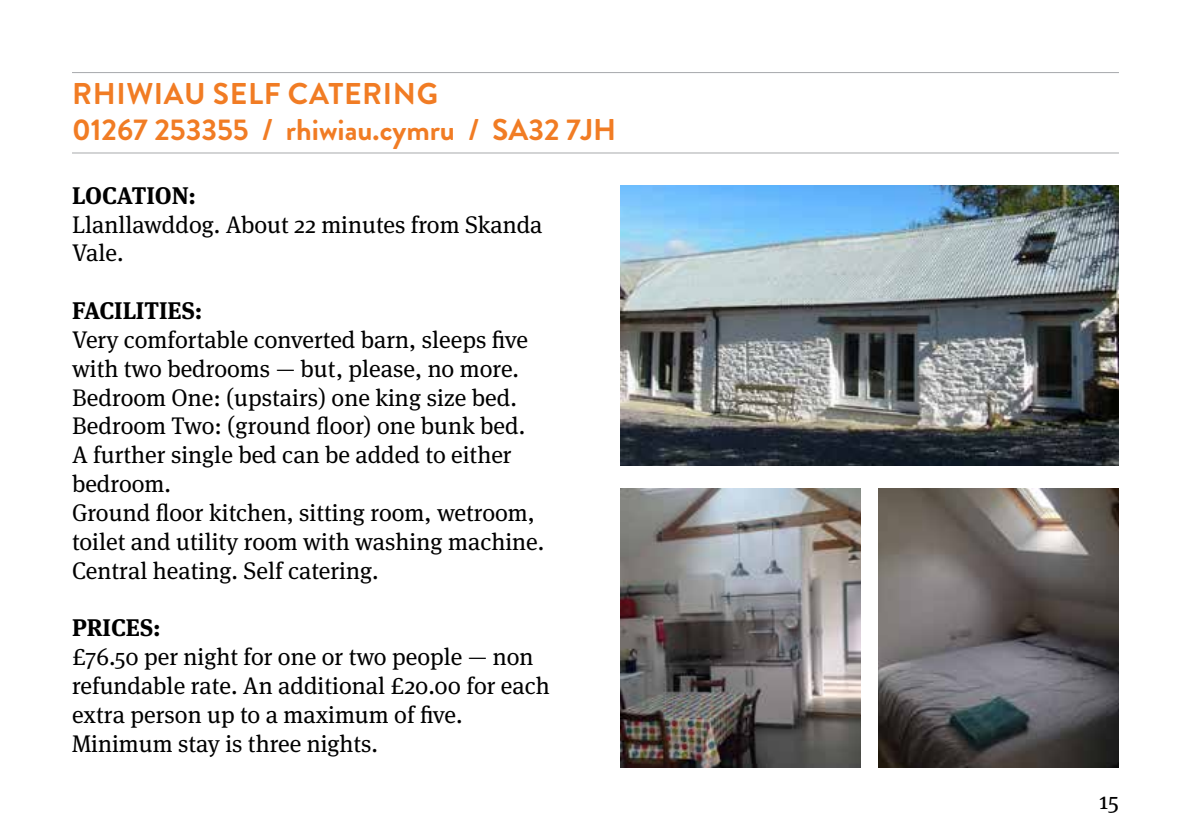
<style>
.page{position:relative;width:1191px;height:840px;background:#fff}
.page>*{position:absolute;margin:0;border:0;box-sizing:border-box;transform-origin:0 0}
.t1{font:700 30px/36px "Brandon Grotesque";color:#f17c24}
.t2{font:24px/28.8px "Meta Serif Pro";color:#000}
.t3{font:700 24px "Meta Serif Pro";color:#000}
</style>
<div class="page">
<hr style="left:72px;top:72px;width:1047px;height:1px;background:#a7a9ac">
<hr style="left:72px;top:152px;width:1047px;height:1px;background:#a7a9ac">
<img style="left:620px;top:185px;width:499px;height:280px">
<img style="left:878px;top:488px;width:241px;height:279px">
<img style="left:620px;top:488px;width:240px;height:279px">
<p class="t1" style="left:72px;top:76px;width:546px">RHIWIAU SELF CATERING<br>01267 253355 / rhiwiau.cymru / SA32 7JH</p>
<p class="t3" style="left:72px;top:176px;width:125px">LOCATION:</p>
<p class="t2" style="left:72px;top:208px;width:472px">Llanllawddog. About 22 minutes from Skanda<br>Vale.</p>
<p class="t3" style="left:72px;top:291px;width:132px">FACILITIES:</p>
<p class="t2" style="left:72px;top:324px;width:474px">Very comfortable converted barn, sleeps five with two bedrooms — but, please, no more.<br>Bedroom One: (upstairs) one king size bed.<br>Bedroom Two: (ground floor) one bunk bed.<br>A further single bed can be added to either bedroom.<br>Ground floor kitchen, sitting room, wetroom, toilet and utility room with washing machine.<br>Central heating. Self catering.</p>
<p class="t3" style="left:72px;top:608px;width:90px">PRICES:</p>
<p class="t2" style="left:72px;top:640px;width:479px">£76.50 per night for one or two people — non refundable rate. An additional £20.00 for each extra person up to a maximum of five.<br>Minimum stay is three nights.</p>
<p class="t2" style="left:1098px;top:784px;width:22px">15</p>
</div>
